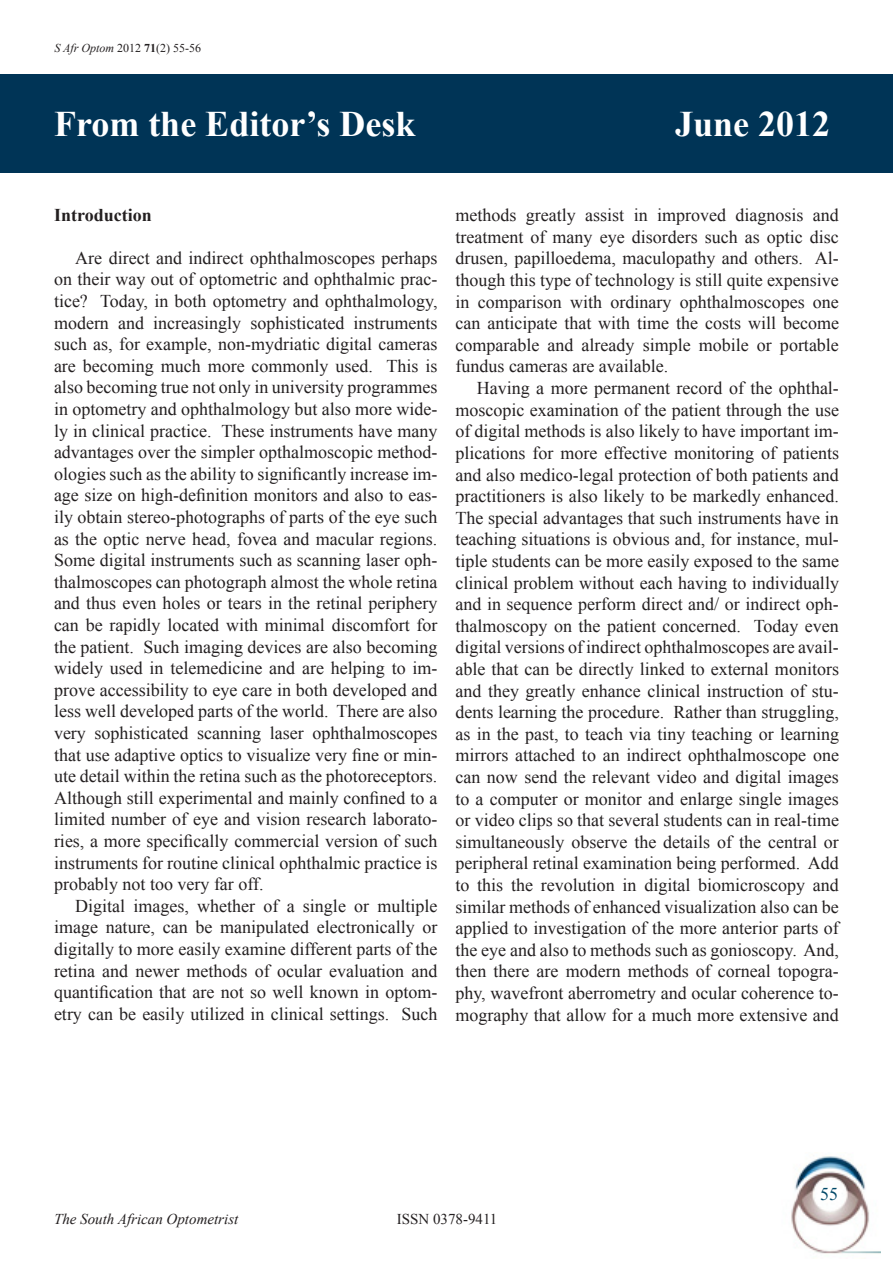
<style>
.page{position:relative;width:893px;height:1263px;background:#fff}
.page>*{position:absolute;margin:0;border:0;box-sizing:border-box;transform-origin:0 0}
.t1{font:700 36px "Times New Roman";color:#fff}
.t2{font:18px/21.6px "Times New Roman";color:#231f20;text-align:justify}
.t3{font:700 18px "Times New Roman";color:#231f20}
.t4{font:18px "Times New Roman";color:#004767}
.t5{font:italic 15px "Times New Roman";color:#231f20}
.t6{font:15px "Times New Roman";color:#231f20}
.t7{font:12px "Times New Roman";color:#231f20}
.s1{font-style:italic}
.s2{font-weight:700}
</style>
<div class="page">
<img style="left:791px;top:1156px;width:89px;height:98px">
<div style="left:0;top:75px;width:893px;height:98px;background:#003456"></div>
<p class="t7" style="left:54px;top:39px;width:148px"><span class="s1">S Afr Optom</span> 2012 <span class="s2">71</span>(2) 55-56</p>
<p class="t1" style="left:54px;top:99px;width:363px">From the Editor’s Desk</p>
<p class="t1" style="left:675px;top:99px;width:157px">June 2012</p>
<p class="t3" style="left:54px;top:202px;width:99px">Introduction</p>
<p class="t2" style="left:54px;top:247px;width:385px;text-indent:21px">Are direct and indirect ophthalmoscopes perhaps on their way out of optometric and ophthalmic prac&shy;tice? Today, in both optometry and ophthalmology, modern and increasingly sophisticated instruments such as, for example, non-mydriatic digital cameras are becoming much more commonly used. This is also becoming true not only in university programmes in optometry and ophthalmology but also more wide&shy;ly in clinical practice. These instruments have many advantages over the simpler opthalmoscopic method&shy;ologies such as the ability to significantly increase im&shy;age size on high-definition monitors and also to eas&shy;ily obtain stereo-photographs of parts of the eye such as the optic nerve head, fovea and macular regions.<br>Some digital instruments such as scanning laser oph&shy;thalmoscopes can photograph almost the whole retina and thus even holes or tears in the retinal periphery can be rapidly located with minimal discomfort for the patient. Such imaging devices are also becoming widely used in telemedicine and are helping to im&shy;prove accessibility to eye care in both developed and less well developed parts of the world. There are also very sophisticated scanning laser ophthalmoscopes that use adaptive optics to visualize very fine or min&shy;ute detail within the retina such as the photoreceptors.<br>Although still experimental and mainly confined to a limited number of eye and vision research laborato&shy;ries, a more specifically commercial version of such instruments for routine clinical ophthalmic practice is probably not too very far off.</p>
<p class="t2" style="left:54px;top:895px;width:385px;text-indent:21px">Digital images, whether of a single or multiple image nature, can be manipulated electronically or digitally to more easily examine different parts of the retina and newer methods of ocular evaluation and quantification that are not so well known in optom&shy;etry can be easily utilized in clinical settings. Such</p>
<p class="t2" style="left:455px;top:204px;width:385px">methods greatly assist in improved diagnosis and treatment of many eye disorders such as optic disc drusen, papilloedema, maculopathy and others. Al&shy;though this type of technology is still quite expensive in comparison with ordinary ophthalmoscopes one can anticipate that with time the costs will become comparable and already simple mobile or portable fundus cameras are available.</p>
<p class="t2" style="left:455px;top:377px;width:385px;text-indent:21px">Having a more permanent record of the ophthal&shy;moscopic examination of the patient through the use of digital methods is also likely to have important im&shy;plications for more effective monitoring of patients and also medico-legal protection of both patients and practitioners is also likely to be markedly enhanced.<br>The special advantages that such instruments have in teaching situations is obvious and, for instance, mul&shy;tiple students can be more easily exposed to the same clinical problem without each having to individually and in sequence perform direct and/ or indirect oph&shy;thalmoscopy on the patient concerned. Today even digital versions of indirect ophthalmoscopes are avail&shy;able that can be directly linked to external monitors and they greatly enhance clinical instruction of stu&shy;dents learning the procedure. Rather than struggling, as in the past, to teach via tiny teaching or learning mirrors attached to an indirect ophthalmoscope one can now send the relevant video and digital images to a computer or monitor and enlarge single images or video clips so that several students can in real-time simultaneously observe the details of the central or peripheral retinal examination being performed. Add to this the revolution in digital biomicroscopy and similar methods of enhanced visualization also can be applied to investigation of the more anterior parts of the eye and also to methods such as gonioscopy. And, then there are modern methods of corneal topogra&shy;phy, wavefront aberrometry and ocular coherence to&shy;mography that allow for a much more extensive and</p>
<p class="t4" style="left:820px;top:1182px;width:19px">55</p>
<p class="t5" style="left:54px;top:1208px;width:186px">The South African Optometrist</p>
<p class="t6" style="left:397px;top:1209px;width:102px">ISSN 0378-9411</p>
</div>
